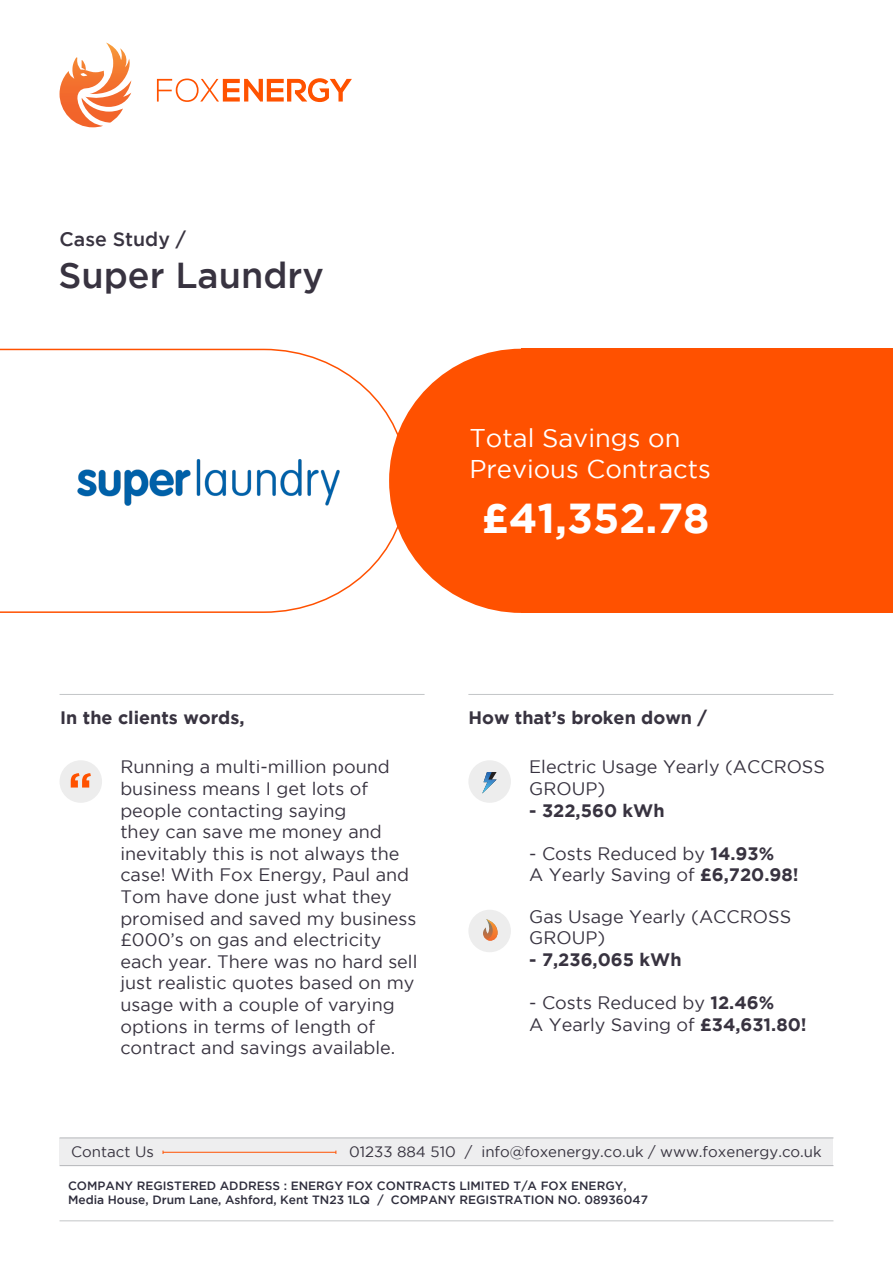
<style>
.page{position:relative;width:893px;height:1263px;background:#fff}
.page>*{position:absolute;margin:0;border:0;box-sizing:border-box;transform-origin:0 0}
.t1{font:700 41.7px "Gotham";color:#fff}
.t2{font:500 36px "Gotham";color:#383340}
.t3{font:25.65px "Gotham";color:#fff}
.t4{font:500 19.5px "Gotham";color:#383340}
.t5{font:18px/21.6px "Gotham";color:#383340}
.t6{font:700 18px "Gotham";color:#383340}
.t7{font:15px "Gotham";color:#37333f}
.t8{font:500 12px "Gotham";color:#2e2d3c}
.s1{font-weight:700}
</style>
<div class="page">
<div style="left:522px;top:349px;width:371px;height:264px;background:#ff5100"></div>
<svg style="left:408px;top:349px;width:114px;height:264px;background:#ff6923"></svg>
<div style="left:468px;top:760px;width:43px;height:43px;background:#ededed;border-radius:50%"></div>
<svg style="left:482px;top:772px;width:15px;height:22px"></svg>
<svg style="left:60px;top:43px;width:71px;height:84px"></svg>
<svg style="left:157px;top:78px;width:195px;height:24px"></svg>
<hr style="left:60px;top:1220px;width:773px;height:1px;background:#c3c5c7">
<hr style="left:60px;top:694px;width:365px;height:1px;background:#c3c5c7">
<div style="left:60px;top:1138px;width:773px;height:27px;background:#eeeeef"></div>
<svg style="left:0;top:348px;width:408px;height:265px"></svg>
<hr style="left:163px;top:1152px;width:173px;height:1px;background:#ff5100">
<hr style="left:60px;top:1137px;width:773px;height:1px;background:#bcbdc0">
<hr style="left:60px;top:1165px;width:773px;height:1px;background:#bcbdc0">
<hr style="left:468px;top:694px;width:365px;height:1px;background:#c3c5c7">
<div style="left:468px;top:910px;width:43px;height:42px;background:#ededed;border-radius:50%"></div>
<svg style="left:483px;top:919px;width:15px;height:22px"></svg>
<div style="left:60px;top:760px;width:42px;height:43px;background:#ededed;border-radius:50%"></div>
<svg style="left:71px;top:773px;width:20px;height:14px"></svg>
<img style="left:77px;top:451px;width:275px;height:59px">
<p class="t4" style="left:60px;top:228px;width:128px">Case Study /</p>
<p class="t2" style="left:58px;top:254px;width:267px">Super Laundry</p>
<p class="t3" style="left:469px;top:424px;width:213px">Total Savings on</p>
<p class="t3" style="left:469px;top:455px;width:243px">Previous Contracts</p>
<p class="t1" style="left:482px;top:494px;width:229px">£41,352.78</p>
<p class="t6" style="left:60px;top:707px;width:186px">In the clients words,</p>
<p class="t5" style="left:120px;top:756px;width:299px">Running a multi-million pound business means I get lots of people contacting saying<br>they can save me money and inevitably this is not always the case! With Fox Energy, Paul and<br>Tom have done just what they promised and saved my business £000’s on gas and electricity each year. There was no hard sell just realistic quotes based on my usage with a couple of varying options in terms of length of contract and savings available.</p>
<p class="t6" style="left:468px;top:707px;width:240px">How that’s broken down /</p>
<p class="t5" style="left:529px;top:756px;width:297px">Electric Usage Yearly (ACCROSS<br>GROUP)</p>
<p class="t6" style="left:529px;top:800px;width:137px">- 322,560 kWh</p>
<p class="t5" style="left:529px;top:842px;width:246px">- Costs Reduced by <span class="s1">14.93%</span></p>
<p class="t5" style="left:529px;top:864px;width:271px">A Yearly Saving of <span class="s1">£6,720.98!</span></p>
<p class="t5" style="left:529px;top:905px;width:263px">Gas Usage Yearly (ACCROSS<br>GROUP)</p>
<p class="t6" style="left:529px;top:949px;width:154px">- 7,236,065 kWh</p>
<p class="t5" style="left:529px;top:992px;width:246px">- Costs Reduced by <span class="s1">12.46%</span></p>
<p class="t5" style="left:529px;top:1013px;width:279px">A Yearly Saving of <span class="s1">£34,631.80!</span></p>
<p class="t7" style="left:71px;top:1143px;width:84px">Contact Us</p>
<p class="t7" style="left:349px;top:1143px;width:474px">01233 884 510 / info@foxenergy.co.uk / www.foxenergy.co.uk</p>
<p class="t8" style="left:68px;top:1179px;width:560px">COMPANY REGISTERED ADDRESS : ENERGY FOX CONTRACTS LIMITED T/A FOX ENERGY,</p>
<p class="t8" style="left:68px;top:1193px;width:581px">Media House, Drum Lane, Ashford, Kent TN23 1LQ / COMPANY REGISTRATION NO. 08936047</p>
</div>
